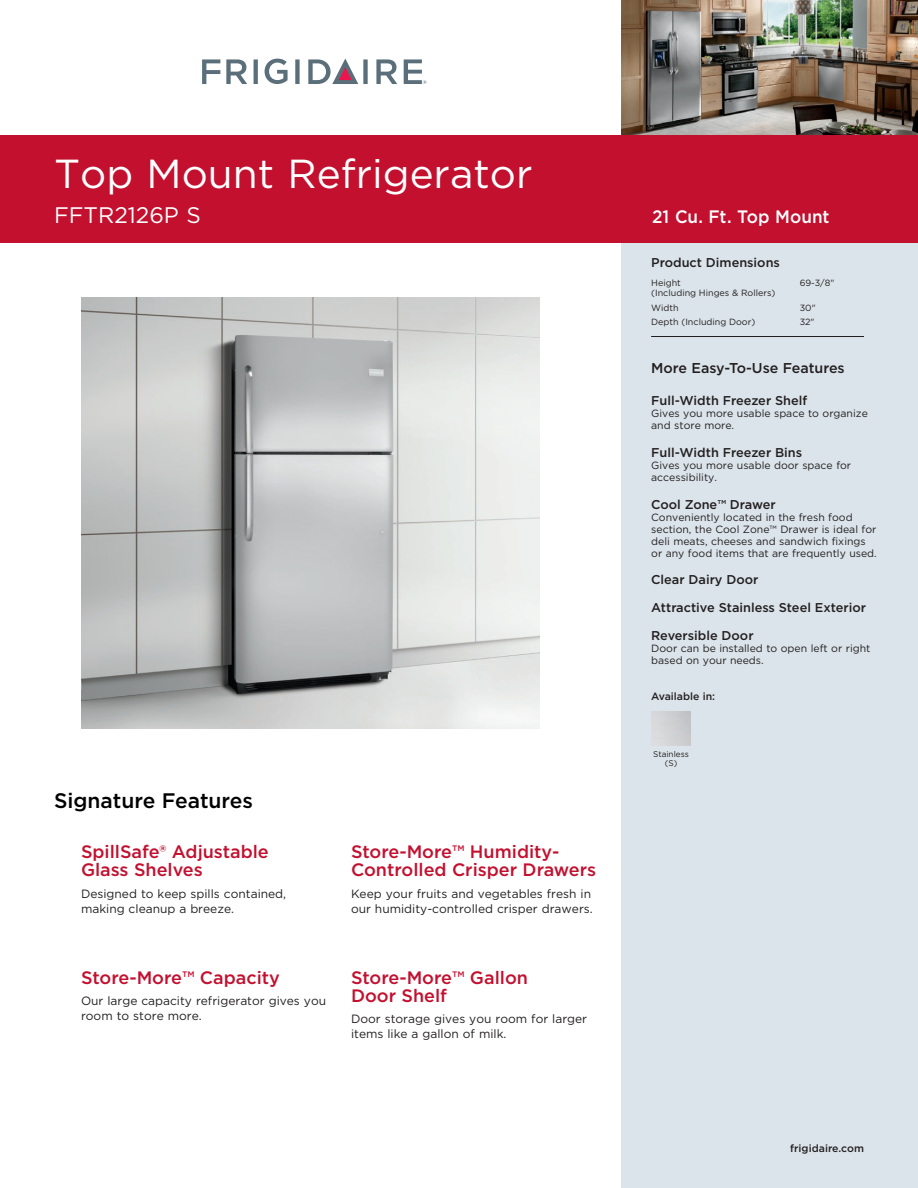
<style>
.page{position:relative;width:918px;height:1188px;background:#fff}
.page>*{position:absolute;margin:0;border:0;box-sizing:border-box;transform-origin:0 0}
.t1{font:40.5px "Gotham";color:#fff}
.t2{font:22.5px "Gotham";color:#fff}
.t3{font:500 21px "Gotham";color:#000}
.t4{font:500 18px/18px "Gotham";color:#c3102f}
.t5{font:500 18px "Gotham";color:#fff;scale:.95 1}
.t6{font:500 14.25px "Gotham";color:#231f20}
.t7{font:500 12.75px/27.8px "Gotham";color:#231f20}
.t8{font:12px/15px "Gotham";color:#231f20}
.t9{font:10.5px/12px "Gotham";color:#231f20}
.t10{font:500 10.5px "Gotham";color:#231f20}
.t11{font:9px/14.5px "Gotham";color:#231f20}
.t12{font:8.25px/9px "Gotham";color:#231f20;text-align:center}
</style>
<div class="page">
<div style="left:621px;top:0;width:297px;height:1188px;background:#dbe4ea"></div>
<svg style="left:265px;top:59px;width:23px;height:25px"></svg>
<svg style="left:202px;top:59px;width:18px;height:25px"></svg>
<svg style="left:226px;top:59px;width:21px;height:25px"></svg>
<svg style="left:254px;top:59px;width:4px;height:25px"></svg>
<svg style="left:295px;top:59px;width:5px;height:25px"></svg>
<svg style="left:376px;top:59px;width:21px;height:25px"></svg>
<svg style="left:308px;top:59px;width:60px;height:25px"></svg>
<svg style="left:404px;top:59px;width:23px;height:25px"></svg>
<hr style="left:651px;top:336px;width:213px;height:1px;background:#231f20">
<img style="left:621px;top:0;width:297px;height:135px">
<div style="left:0;top:135px;width:918px;height:108px;background:#c3102f"></div>
<img style="left:81px;top:297px;width:459px;height:432px">
<h1 class="t1" style="left:54px;top:147px;width:480px">Top Mount Refrigerator</h1>
<h2 class="t2" style="left:54px;top:201px;width:148px">FFTR2126P S</h2>
<h3 class="t3" style="left:54px;top:787px;width:201px">Signature Features</h3>
<h3 class="t4" style="left:81px;top:843px;width:189px">SpillSafe® Adjustable<br>Glass Shelves</h3>
<p class="t8" style="left:81px;top:886px;width:207px">Designed to keep spills contained, making cleanup a breeze.</p>
<h3 class="t4" style="left:81px;top:968px;width:200px">Store-More™ Capacity</h3>
<p class="t8" style="left:81px;top:993px;width:247px">Our large capacity refrigerator gives you room to store more.</p>
<h3 class="t4" style="left:351px;top:843px;width:247px">Store-More™ Humidity-<br>Controlled Crisper Drawers</h3>
<p class="t8" style="left:351px;top:886px;width:243px">Keep your fruits and vegetables fresh in our humidity-controlled crisper drawers.</p>
<h3 class="t4" style="left:351px;top:968px;width:179px">Store-More™ Gallon<br>Door Shelf</h3>
<p class="t8" style="left:351px;top:1011px;width:238px">Door storage gives you room for larger items like a gallon of milk.</p>
<h3 class="t5" style="left:652px;top:205px;width:188px">21 Cu. Ft. Top Mount</h3>
<p class="t7" style="left:651px;top:249px;width:130px">Product Dimensions</p>
<p class="t11" style="left:651px;top:276px;width:31px">Height</p>
<p class="t11" style="left:800px;top:276px;width:36px">69-3/8"</p>
<p class="t11" style="left:651px;top:285px;width:126px">(Including Hinges &amp; Rollers)<br>Width</p>
<p class="t11" style="left:800px;top:300px;width:17px">30"</p>
<p class="t11" style="left:651px;top:315px;width:106px">Depth (Including Door)</p>
<p class="t11" style="left:800px;top:315px;width:16px">32"</p>
<h3 class="t6" style="left:651px;top:359px;width:195px">More Easy-To-Use Features</h3>
<p class="t7" style="left:651px;top:387px;width:158px">Full-Width Freezer Shelf</p>
<p class="t9" style="left:651px;top:407px;width:218px">Gives you more usable space to organize and store more.</p>
<p class="t7" style="left:651px;top:438px;width:152px">Full-Width Freezer Bins</p>
<p class="t9" style="left:651px;top:459px;width:201px">Gives you more usable door space for accessibility.</p>
<p class="t7" style="left:651px;top:490px;width:126px">Cool Zone™ Drawer</p>
<p class="t9" style="left:651px;top:511px;width:227px">Conveniently located in the fresh food section, the Cool Zone™ Drawer is ideal for deli meats, cheeses and sandwich fixings or any food items that are frequently used.</p>
<p class="t7" style="left:651px;top:566px;width:216px">Clear Dairy Door<br>Attractive Stainless Steel Exterior<br>Reversible Door</p>
<p class="t9" style="left:651px;top:642px;width:221px">Door can be installed to open left or right based on your needs.</p>
<p class="t10" style="left:651px;top:690px;width:65px">Available in:</p>
<p class="t12" style="left:653px;top:749px;width:37px">Stainless (S)</p>
<p class="t10" style="left:790px;top:1141px;width:75px">frigidaire.com</p>
</div>
